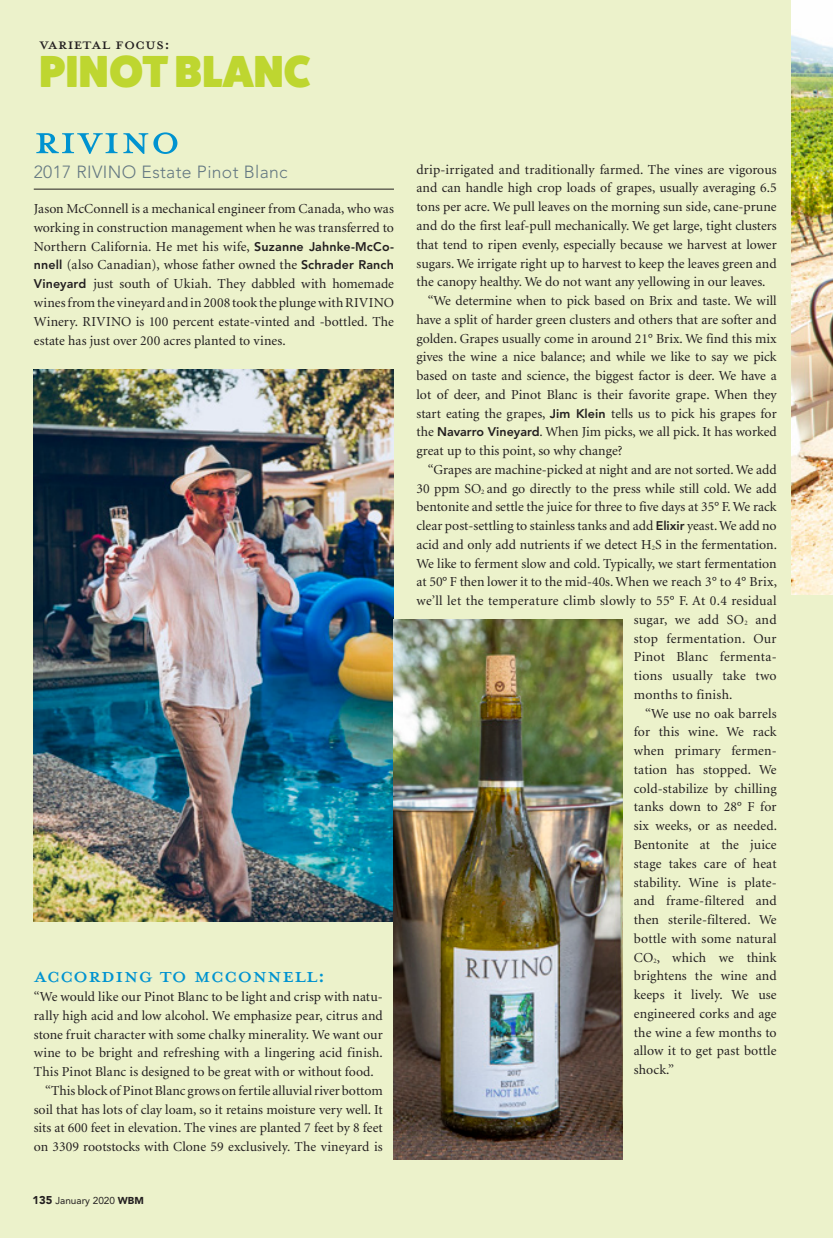
<style>
.page{position:relative;width:833px;height:1238px;background:#fff}
.page>*{position:absolute;margin:0;border:0;box-sizing:border-box;transform-origin:0 0}
.Subhead_VF_Winery{font:60px "Mrs Eaves All Petite Caps";letter-spacing:.01em;color:#0093d0}
.PG_category_2___3__v{font:800 45px "Fat Frank";letter-spacing:.01em;color:#bed630}
.Subhead_VF_Winemaker{font:30px "Mrs Eaves All Petite Caps";color:#0093d0}
.PG_category_2___3__v-2{font:22.5px "Mrs Eaves All Petite Caps";color:#231f20}
.Subhead_VF_Wine{font:300 17.5px "Avenir";letter-spacing:.02em;color:#647882}
.Text{font:13.75px/18.8px "Minion";color:#231f20;text-align:justify}
.Text-1st-Para{font:13.75px/18.8px "Minion";letter-spacing:.005em;color:#231f20;text-align:justify}
.Text-2{font:13.75px "Minion";letter-spacing:.02em;color:#231f20}
.t1{font:10px "Avenir";color:#231f20}
.s1{font-family:"Avenir";font-weight:800;font-size:12.5px}
.s2{font-weight:900;font-size:11.25px}
.s3{font-weight:900}
</style>
<div class="page">
<div style="left:0;top:0;width:832px;height:1238px;background:#ecf2cb"></div>
<hr style="left:34px;top:189px;width:360px;height:1px;background:#231f20">
<img style="left:34px;top:369px;width:360px;height:552px">
<img style="left:791px;top:0;width:41px;height:594px">
<img style="left:394px;top:619px;width:228px;height:540px">
<p class="PG_category_2___3__v-2" style="left:39px;top:34px;width:132px">Varietal Focus:</p>
<p class="PG_category_2___3__v" style="left:40px;top:46px;width:273px">PINOT BLANC</p>
<p class="Subhead_VF_Winery" style="left:34px;top:113px;width:148px">RIVINO</p>
<p class="Subhead_VF_Wine" style="left:34px;top:161px;width:255px">2017 RIVINO Estate Pinot Blanc</p>
<p class="Text-1st-Para" style="left:34px;top:200px;width:362px">Jason McConnell is a mechanical engineer from Canada, who was working in construction management when he was transferred to Northern California. He met his wife, <span class="s1">Suzanne Jahnke-McCo&shy;nnell</span> (also Canadian), whose father owned the <span class="s1">Schrader Ranch Vineyard</span> just south of Ukiah. They dabbled with homemade wines from the vineyard and in 2008 took the plunge with RIVINO Winery. RIVINO is 100 percent estate-vinted and -bottled. The estate has just over 200 acres planted to vines.</p>
<p class="Subhead_VF_Winemaker" style="left:34px;top:962px;width:293px">According to McConnell:</p>
<p class="Text-1st-Para" style="left:34px;top:987px;width:350px">“We would like our Pinot Blanc to be light and crisp with natu&shy;rally high acid and low alcohol. We emphasize pear, citrus and stone fruit character with some chalky minerality. We want our wine to be bright and refreshing with a lingering acid finish.<br>This Pinot Blanc is designed to be great with or without food.</p>
<p class="Text" style="left:34px;top:1081px;width:350px;text-indent:11px">“This block of Pinot Blanc grows on fertile alluvial river bottom soil that has lots of clay loam, so it retains moisture very well. It sits at 600 feet in elevation. The vines are planted 7 feet by 8 feet on 3309 rootstocks with Clone 59 exclusively. The vineyard is</p>
<p class="t1" style="left:32px;top:1194px;width:113px"><span class="s2">135</span> January 2020 <span class="s3">WBM</span></p>
<p class="Text" style="left:416px;top:160px;width:362px">drip-irrigated and traditionally farmed. The vines are vigorous and can handle high crop loads of grapes, usually averaging 6.5 tons per acre. We pull leaves on the morning sun side, cane-prune and do the first leaf-pull mechanically. We get large, tight clusters that tend to ripen evenly, especially because we harvest at lower sugars. We irrigate right up to harvest to keep the leaves green and the canopy healthy. We do not want any yellowing in our leaves.</p>
<p class="Text" style="left:416px;top:292px;width:362px;text-indent:11px">“We determine when to pick based on Brix and taste. We will have a split of harder green clusters and others that are softer and golden. Grapes usually come in around 21° Brix. We find this mix gives the wine a nice balance; and while we like to say we pick based on taste and science, the biggest factor is deer. We have a lot of deer, and Pinot Blanc is their favorite grape. When they start eating the grapes, <span class="s1">Jim Klein</span> tells us to pick his grapes for the <span class="s1">Navarro Vineyard</span>. When Jim picks, we all pick. It has worked great up to this point, so why change?</p>
<p class="Text" style="left:428px;top:460px;width:350px">“Grapes are machine-picked at night and are not sorted. We add</p>
<p class="Text" style="left:416px;top:479px;width:361px">30 ppm SO<sub>2</sub> and go directly to the press while still cold. We add</p>
<p class="Text" style="left:416px;top:498px;width:361px">bentonite and settle the juice for three to five days at 35° F. We rack</p>
<p class="Text" style="left:416px;top:517px;width:362px">clear post-settling to stainless tanks and add <span class="s1">Elixir</span> yeast. We add no</p>
<p class="Text" style="left:416px;top:535px;width:362px">acid and only add nutrients if we detect H<sub>2</sub>S in the fermentation.</p>
<p class="Text" style="left:416px;top:554px;width:361px">We like to ferment slow and cold. Typically, we start fermentation</p>
<p class="Text" style="left:416px;top:573px;width:362px">at 50° F then lower it to the mid-40s. When we reach 3° to 4° Brix,</p>
<p class="Text-2" style="left:416px;top:594px;width:362px">we’ll let the temperature climb slowly to 55° F. At 0.4 residual</p>
<p class="Text-2" style="left:633px;top:612px;width:144px">sugar, we add SO<sub>2</sub> and</p>
<p class="Text-2" style="left:633px;top:631px;width:144px">stop fermentation. Our</p>
<p class="Text-2" style="left:633px;top:650px;width:144px">Pinot Blanc fermenta-</p>
<p class="Text-2" style="left:633px;top:669px;width:144px">tions usually take two</p>
<p class="Text-2" style="left:633px;top:687px;width:100px">months to finish.</p>
<p class="Text" style="left:633px;top:704px;width:145px;text-indent:11px">“We use no oak barrels for this wine. We rack when primary fermen&shy;tation has stopped. We cold-stabilize by chilling tanks down to 28° F for six weeks, or as needed.<br>Bentonite at the juice stage takes care of heat stability. Wine is plate&shy;and frame-filtered and then sterile-filtered. We bottle with some natural CO<sub>2</sub>, which we think brightens the wine and keeps it lively. We use engineered corks and age the wine a few months to allow it to get past bottle shock.”</p>
</div>
